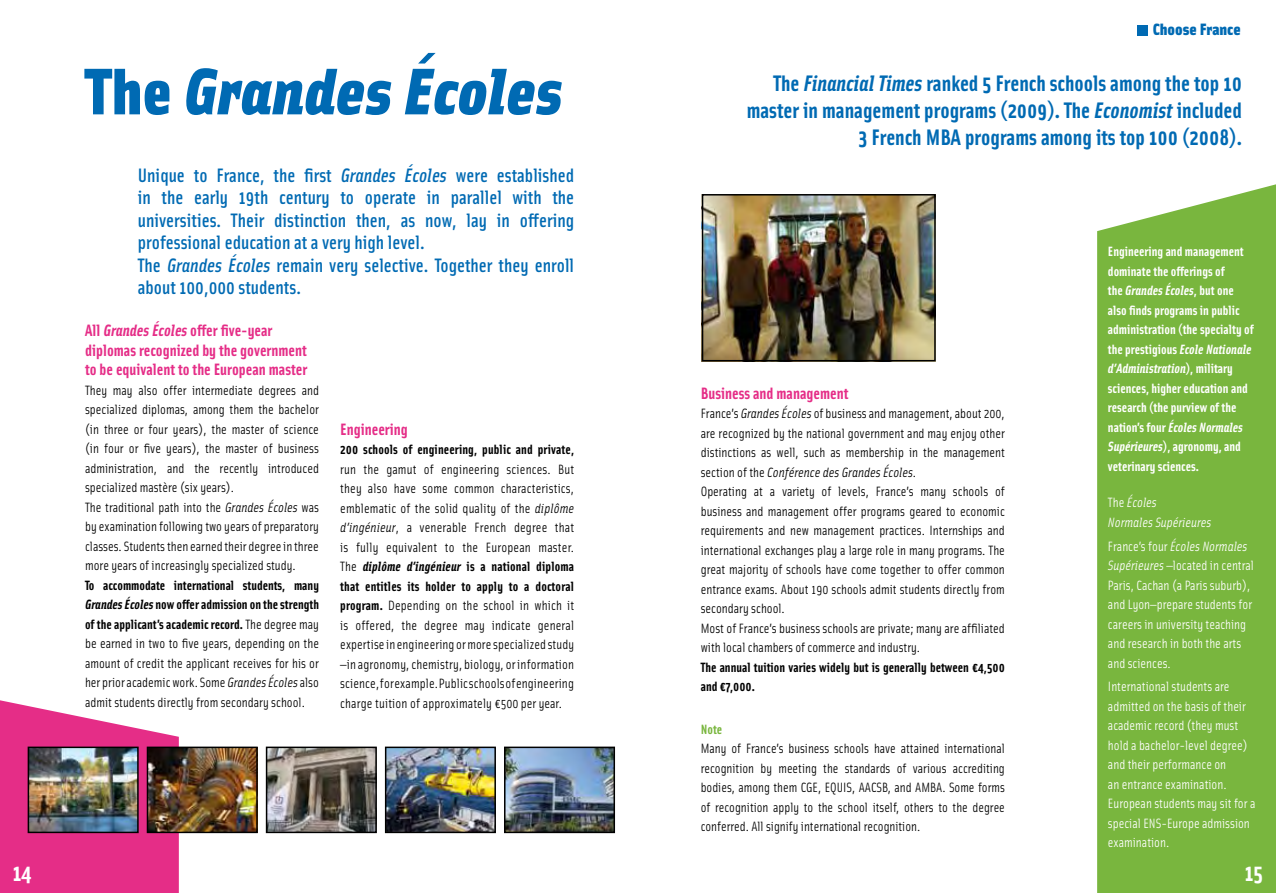
<style>
.page{position:relative;width:1276px;height:893px;background:#fff}
.page>*{position:absolute;margin:0;border:0;box-sizing:border-box;transform-origin:0 0}
.t1{font:italic 900 66px "Solex OT";color:#006ab3}
.t2{font:700 24px "Solex OT";color:#fff}
.t3{font:700 22.5px/27px "Solex OT";color:#006ab3;text-align:right}
.t4{font:500 19.5px/22.5px "Solex OT";color:#006ab3}
.t5{font:700 16.5px/19.5px "Solex OT";color:#e52d87}
.t6{font:900 16.5px "Solex OT";color:#006ab3}
.t7{font:13.5px/19.5px "Solex OT";color:#000;text-align:justify}
.t8{font:13.5px/19.5px "Solex OT";color:#fff}
.t9{font:700 13.5px/19.5px "Solex OT";color:#fff}
.t10{font:700 13.5px/19.5px "Solex OT";color:#000}
.t11{font:italic 13.5px/19.5px "Solex OT";color:#fff}
.t12{font:700 13.5px "Solex OT";color:#79b63e}
.s1{font-style:normal}
.s2{font-style:italic}
.s3{font-weight:700}
.s4{font-weight:700;font-style:italic}
</style>
<div class="page">
<div style="left:1097px;top:184px;width:179px;height:709px;background:#79b63e"></div>
<img style="left:705px;top:197px;width:227px;height:161px">
<div style="left:702px;top:194px;width:233px;height:167px;border:2px solid #000"></div>
<div style="left:1137px;top:25px;width:10px;height:11px;background:#006ab3"></div>
<svg style="left:0;top:700px;width:179px;height:193px;background:#e74c98"></svg>
<img style="left:507px;top:750px;width:105px;height:80px">
<div style="left:504px;top:747px;width:111px;height:86px;border:2px solid #000"></div>
<img style="left:388px;top:750px;width:105px;height:80px">
<div style="left:385px;top:747px;width:111px;height:86px;border:2px solid #000"></div>
<img style="left:269px;top:750px;width:105px;height:80px">
<div style="left:266px;top:747px;width:111px;height:86px;border:2px solid #000"></div>
<img style="left:150px;top:750px;width:105px;height:80px">
<div style="left:147px;top:747px;width:111px;height:86px;border:2px solid #000"></div>
<img style="left:31px;top:750px;width:105px;height:80px">
<div style="left:28px;top:747px;width:111px;height:86px;border:2px solid #000"></div>
<h1 class="t1" style="left:85px;top:45px;width:479px"><span class="s1">The</span> Grandes Écoles</h1>
<p class="t4" style="left:138px;top:163px;width:438px">Unique to France, the first <span class="s2">Grandes Écoles</span> were established in the early 19th century to operate in parallel with the universities. Their distinction then, as now, lay in offering professional education at a very high level.<br>The <span class="s2">Grandes Écoles</span> remain very selective. Together they enroll about 100,000 students.</p>
<p class="t5" style="left:85px;top:320px;width:224px">All <span class="s2">Grandes Écoles</span> offer five-year diplomas recognized by the government to be equivalent to the European master</p>
<p class="t7" style="left:85px;top:380px;width:235px;text-align:left">They may also offer intermediate degrees and specialized diplomas, among them the bachelor (in three or four years), the master of science (in four or five years), the master of business administration, and the recently introduced specialized mastère (six years).<br>The traditional path into the <span class="s2">Grandes Écoles</span> was by examination following two years of preparatory classes. Students then earned their degree in three more years of increasingly specialized study.</p>
<p class="t7" style="left:85px;top:575px;width:235px"><span class="s3">To accommodate international students, many </span><span class="s4">Grandes Écoles</span> <span class="s3">now offer admission on the strength of the applicant’s academic record.</span> The degree may be earned in two to five years, depending on the amount of credit the applicant receives for his or her prior academic work. Some <span class="s2">Grandes Écoles</span> also admit students directly from secondary school.</p>
<p class="t5" style="left:340px;top:419px;width:69px">Engineering</p>
<p class="t10" style="left:340px;top:439px;width:235px">200 schools of engineering, public and private,</p>
<p class="t7" style="left:340px;top:459px;width:235px">run the gamut of engineering sciences. But they also have some common characteristics, emblematic of the solid quality of the <span class="s2">diplôme d’ingénieur</span>, a venerable French degree that is fully equivalent to the European master.<br>The <span class="s4">diplôme d’ingénieur</span> <span class="s3">is a national diploma that entitles its holder to apply to a doctoral program.</span> Depending on the school in which it is offered, the degree may indicate general expertise in engineering or more specialized study —in agronomy, chemistry, biology, or information science, for example. Public schools of engineering charge tuition of approximately €500 per year.</p>
<h2 class="t2" style="left:13px;top:857px;width:21px">14</h2>
<p class="t6" style="left:1152px;top:18px;width:89px">Choose France</p>
<h3 class="t3" style="left:746px;top:69px;width:497px">The <span class="s2">Financial Times</span> ranked 5 French schools among the top 10 master in management programs (2009). The <span class="s2">Economist</span> included<br>3 French MBA programs among its top 100 (2008).</h3>
<p class="t5" style="left:701px;top:382px;width:149px">Business and management</p>
<p class="t7" style="left:701px;top:403px;width:306px;text-align:left">France’s <span class="s2">Grandes Écoles</span> of business and management, about 200, are recognized by the national government and may enjoy other distinctions as well, such as membership in the management section of the <span class="s2">Conférence des Grandes Écoles</span>.<br>Operating at a variety of levels, France’s many schools of business and management offer programs geared to economic requirements and new management practices. Internships and international exchanges play a large role in many programs. The great majority of schools have come together to offer common entrance exams. About 190 schools admit students directly from secondary school.<br>Most of France’s business schools are private; many are affiliated with local chambers of commerce and industry.</p>
<p class="t10" style="left:701px;top:657px;width:306px">The annual tuition varies widely but is generally between €4,500 and €7,000.</p>
<p class="t12" style="left:701px;top:720px;width:23px">Note</p>
<p class="t7" style="left:701px;top:738px;width:306px">Many of France’s business schools have attained international recognition by meeting the standards of various accrediting bodies, among them CGE, EQUIS, AACSB, and AMBA. Some forms of recognition apply to the school itself, others to the degree conferred. All signify international recognition.</p>
<p class="t9" style="left:1108px;top:241px;width:147px">Engineering and management dominate the offerings of<br>the <span class="s2">Grandes Écoles</span>, but one also finds programs in public administration (the specialty of the prestigious <span class="s2">Ecole Nationale d’Administration</span>), military sciences, higher education and research (the purview of the nation’s four <span class="s2">Écoles Normales<br>Supérieures</span>), agronomy, and veterinary sciences.</p>
<p class="t11" style="left:1108px;top:492px;width:105px"><span class="s1">The</span> Écoles<br>Normales Supérieures</p>
<p class="t8" style="left:1108px;top:536px;width:148px">France’s four <span class="s2">Écoles Normales<br>Supérieures</span> —located in central<br>Paris, Cachan (a Paris suburb), and Lyon—prepare students for careers in university teaching and research in both the arts and sciences.</p>
<p class="t8" style="left:1108px;top:676px;width:149px">International students are admitted on the basis of their academic record (they must hold a bachelor-level degree) and their performance on<br>an entrance examination.<br>European students may sit for a special ENS-Europe admission examination.</p>
<h2 class="t2" style="left:1244px;top:857px;width:20px">15</h2>
</div>
